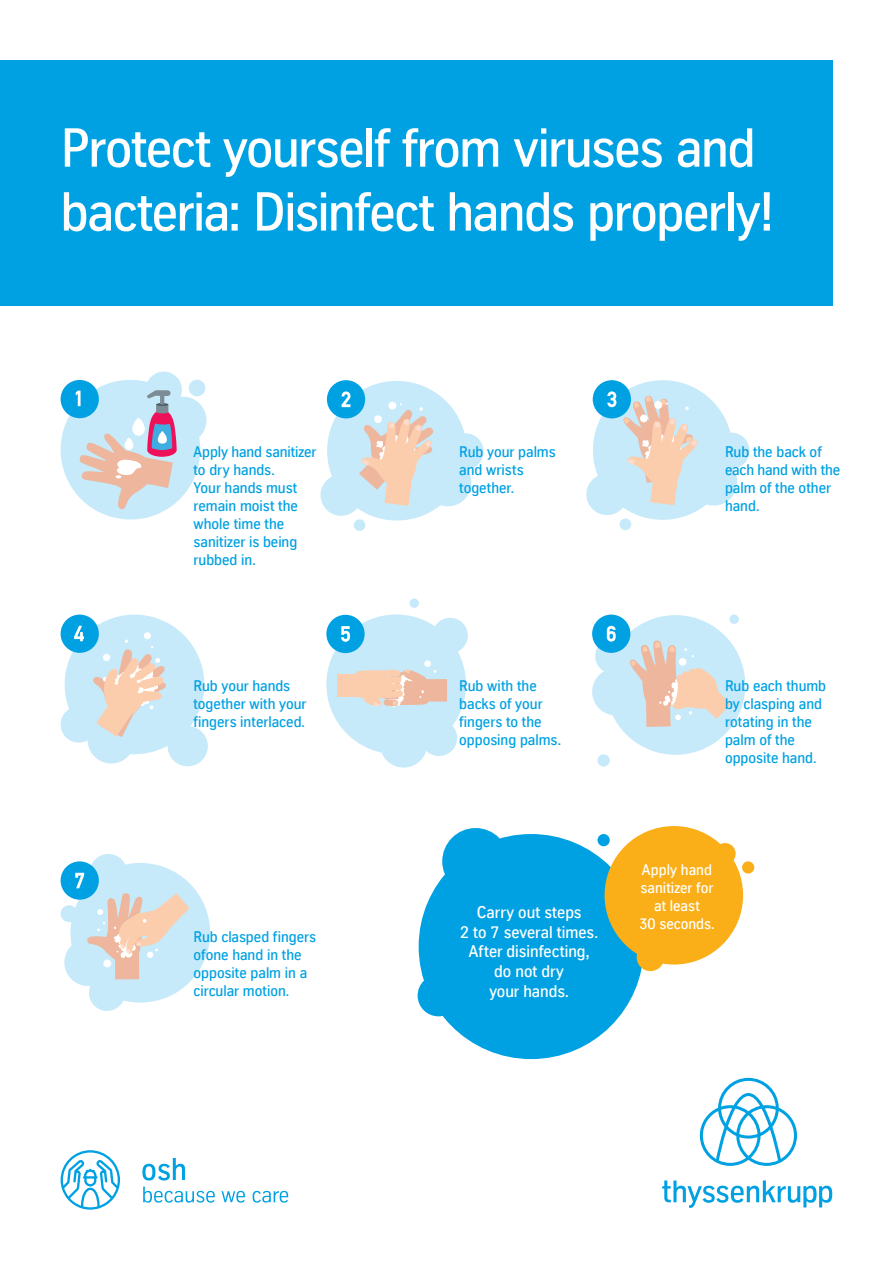
<style>
.page{position:relative;width:893px;height:1263px;background:#fff}
.page>*{position:absolute;margin:0;border:0;box-sizing:border-box;transform-origin:0 0}
.t1{font:500 53.25px/63.9px "TK Type";letter-spacing:-.025em;color:#fff}
.t2{font:500 16.5px/19.8px "TK Type";color:#fff;text-align:center}
.t3{font:500 15px/18px "TK Type";color:#00a1e3}
.t4{font:500 15px/18px "TK Type";color:#fff;text-align:center}
</style>
<div class="page">
<div style="left:0;top:61px;width:832px;height:245px;background:#00a1e3"></div>
<svg style="left:61px;top:1150px;width:59px;height:60px"></svg>
<svg style="left:142px;top:1158px;width:43px;height:22px"></svg>
<svg style="left:143px;top:1186px;width:72px;height:16px"></svg>
<svg style="left:222px;top:1191px;width:23px;height:11px"></svg>
<svg style="left:253px;top:1191px;width:35px;height:11px"></svg>
<svg style="left:700px;top:1078px;width:97px;height:88px"></svg>
<svg style="left:662px;top:1180px;width:170px;height:28px"></svg>
<div style="left:419px;top:834px;width:225px;height:225px;background:#00a1e3;border-radius:50%"></div>
<svg style="left:61px;top:854px;width:149px;height:157px"></svg>
<div style="left:410px;top:598px;width:9px;height:10px;background:#c6eafa;border-radius:50%"></div>
<svg style="left:326px;top:614px;width:142px;height:154px"></svg>
<div style="left:597px;top:754px;width:13px;height:13px;background:#c6eafa;border-radius:50%"></div>
<div style="left:597px;top:834px;width:13px;height:12px;background:#00a1e3;border-radius:50%"></div>
<div style="left:742px;top:861px;width:12px;height:12px;background:#faaf18;border-radius:50%"></div>
<div style="left:714px;top:843px;width:22px;height:21px;background:#faaf18;border-radius:50%"></div>
<svg style="left:592px;top:614px;width:154px;height:147px"></svg>
<svg style="left:60px;top:614px;width:148px;height:152px"></svg>
<div style="left:354px;top:519px;width:11px;height:12px;background:#c6eafa;border-radius:50%"></div>
<svg style="left:320px;top:380px;width:164px;height:146px"></svg>
<svg style="left:60px;top:371px;width:147px;height:149px"></svg>
<div style="left:620px;top:519px;width:11px;height:11px;background:#c6eafa;border-radius:50%"></div>
<svg style="left:586px;top:380px;width:164px;height:145px"></svg>
<div style="left:605px;top:826px;width:138px;height:138px;background:#faaf18;border-radius:50%"></div>
<div style="left:418px;top:975px;width:41px;height:41px;background:#00a1e3;border-radius:50%"></div>
<div style="left:442px;top:828px;width:67px;height:67px;background:#00a1e3;border-radius:50%"></div>
<div style="left:637px;top:943px;width:27px;height:28px;background:#faaf18;border-radius:50%"></div>
<h1 class="t1" style="left:61px;top:116px;width:715px">Protect yourself from viruses and bacteria: Disinfect hands properly!</h1>
<p class="t3" style="left:193px;top:443px;width:124px">Apply hand sanitizer to dry hands.<br>Your hands must remain moist the whole time the sanitizer is being rubbed in.</p>
<p class="t3" style="left:725px;top:443px;width:117px">Rub the back of each hand with the palm of the other hand.</p>
<p class="t3" style="left:459px;top:443px;width:98px">Rub your palms and wrists together.</p>
<p class="t3" style="left:193px;top:677px;width:115px">Rub your hands together with your fingers interlaced.</p>
<p class="t3" style="left:193px;top:928px;width:124px">Rub clasped fingers ofone hand in the opposite palm in a circular motion.</p>
<p class="t3" style="left:459px;top:677px;width:103px">Rub with the backs of your fingers to the opposing palms.</p>
<p class="t3" style="left:725px;top:677px;width:103px">Rub each thumb by clasping and rotating in the palm of the opposite hand.</p>
<p class="t2" style="left:460px;top:902px;width:140px">Carry out steps<br>2 to 7 several times.<br>After disinfecting, do not dry<br>your hands.</p>
<p class="t4" style="left:639px;top:861px;width:77px">Apply hand sanitizer for at least<br>30 seconds.</p>
</div>
